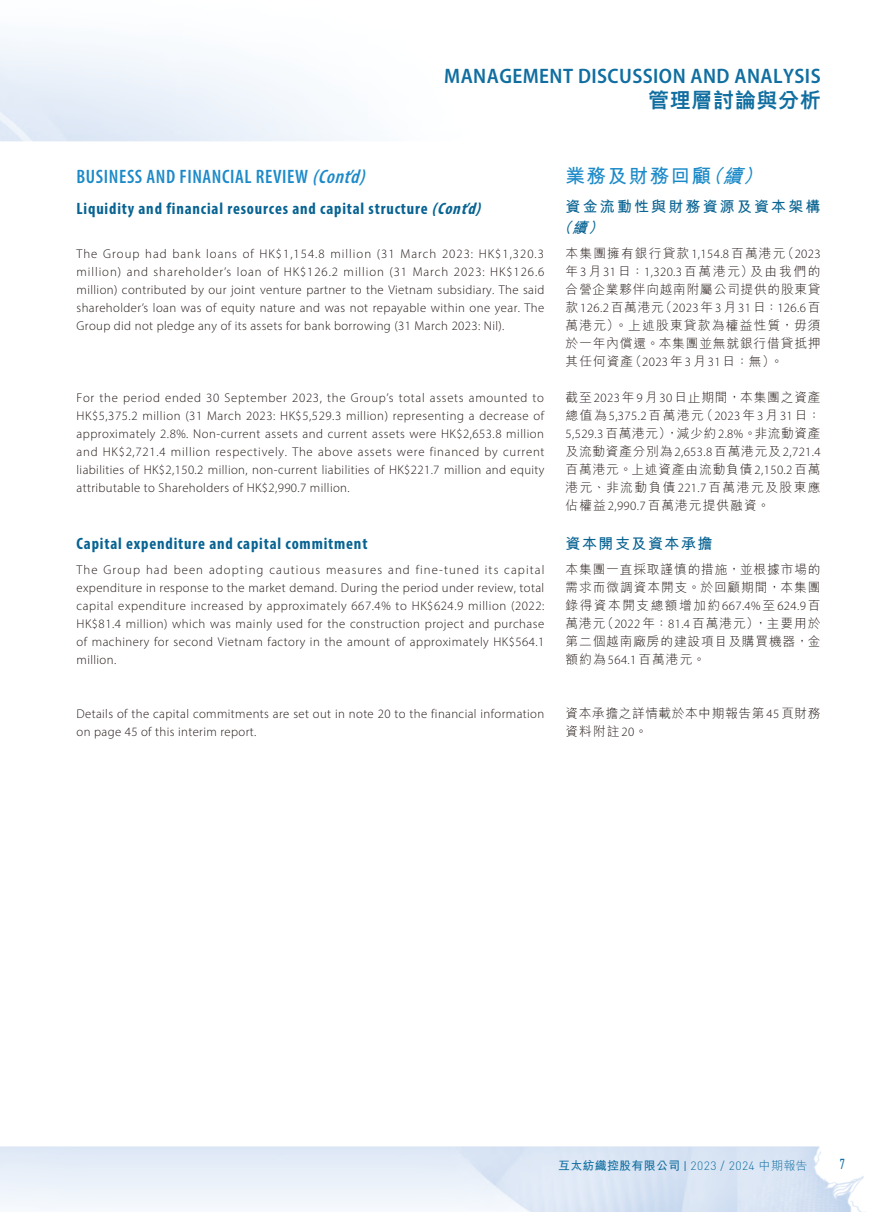
<style>
.page{position:relative;width:893px;height:1212px;background:#fff}
.page>*{position:absolute;margin:0;border:0;box-sizing:border-box;transform-origin:0 0}
.t1{font:600 semi-condensed 21px "Myriad Pro";letter-spacing:.02em;color:#106ea0}
.t2{font:800 21px "M Hei HK";letter-spacing:.03em;color:#106ea0}
.t3{font:600 condensed 19.5px "Myriad Pro";letter-spacing:.03em;color:#1c8ac8}
.t4{font:700 19.5px "M Hei HK";letter-spacing:.08em;color:#1c8ac8}
.t5{font:700 condensed 16.5px "Myriad Pro";letter-spacing:.05em;color:#086392}
.t6{font:700 15px "M Hei HK";letter-spacing:.145em;color:#086392}
.t7{font:700 15px "M Hei HK";letter-spacing:.1em;color:#086392}
.t8{font:italic 700 15px "M Hei HK";color:#086392}
.t9{font:15px "DIN Next LT Pro";color:#106ea0;scale:.7 1}
.t10{font:300 12.75px/18px "Myriad Pro";letter-spacing:.03em;color:#231916;text-align:justify}
.t11{font:300 12.75px/18px "M Hei HK";letter-spacing:.065em;color:#231916;text-align:justify}
.t12{font:300 12.75px/18px "M Hei HK";letter-spacing:.045em;color:#231916}
.t13{font:700 12px "M Hei HK";letter-spacing:.02em;color:#106ea0}
.s1{font-style:italic}
.s2{font-family:"Myriad Pro"}
.s3{font-family:"M Hei HK"}
.s4{font-family:"DIN Next LT Pro";font-weight:400}
.s5{font-family:"DIN Pro";font-weight:300}
.s6{font-weight:300}
</style>
<div class="page">
<h1 class="t1" style="left:444px;top:62px;width:378px">MANAGEMENT DISCUSSION AND ANALYSIS</h1>
<h1 class="t2" style="left:648px;top:90px;width:174px">管理層討論與分析</h1>
<h2 class="t3" style="left:77px;top:165px;width:295px">BUSINESS AND FINANCIAL REVIEW <span class="s1">(Cont’d)</span></h2>
<p class="t5" style="left:77px;top:198px;width:410px">Liquidity and financial resources and capital structure <span class="s1">(Cont’d)</span></p>
<p class="t10" style="left:77px;top:244px;width:469px">The Group had bank loans of HK$1,154.8 million (31 March 2023: HK$1,320.3 million) and shareholder’s loan of HK$126.2 million (31 March 2023: HK$126.6 million) contributed by our joint venture partner to the Vietnam subsidiary. The said shareholder’s loan was of equity nature and was not repayable within one year. The Group did not pledge any of its assets for bank borrowing (31 March 2023: Nil).</p>
<p class="t10" style="left:77px;top:388px;width:469px">For the period ended 30 September 2023, the Group’s total assets amounted to HK$5,375.2 million (31 March 2023: HK$5,529.3 million) representing a decrease of approximately 2.8%. Non-current assets and current assets were HK$2,653.8 million and HK$2,721.4 million respectively. The above assets were financed by current liabilities of HK$2,150.2 million, non-current liabilities of HK$221.7 million and equity attributable to Shareholders of HK$2,990.7 million.</p>
<p class="t5" style="left:77px;top:533px;width:292px">Capital expenditure and capital commitment</p>
<p class="t10" style="left:77px;top:560px;width:469px">The Group had been adopting cautious measures and fine-tuned its capital expenditure in response to the market demand. During the period under review, total capital expenditure increased by approximately 667.4% to HK$624.9 million (2022:<br>HK$81.4 million) which was mainly used for the construction project and purchase of machinery for second Vietnam factory in the amount of approximately HK$564.1 million.</p>
<p class="t10" style="left:77px;top:704px;width:469px">Details of the capital commitments are set out in note 20 to the financial information on page 45 of this interim report.</p>
<h2 class="t4" style="left:566px;top:162px;width:205px">業務及財務回顧<span class="s1">（續）</span></h2>
<p class="t6" style="left:566px;top:196px;width:257px">資金流動性與財務資源及資本架構</p>
<p class="t8" style="left:556px;top:217px;width:53px">（續）</p>
<p class="t11" style="left:566px;top:244px;width:257px">本集團擁有銀行貸款<span class="s2">1,154.8</span>百萬港元（<span class="s2">2023</span>年<span class="s2">3</span>月<span class="s2">31</span>日：<span class="s2">1,320.3</span>百萬港元）及由我們的合營企業夥伴向越南附屬公司提供的股東貸</p>
<p class="t10" style="left:566px;top:298px;width:257px"><span class="s3">款</span>126.2<span class="s3">百萬港元（</span>2023<span class="s3">年</span>3<span class="s3">月</span>31<span class="s3">日：</span>126.6<span class="s3">百</span></p>
<p class="t11" style="left:566px;top:316px;width:257px">萬港元）。上述股東貸款為權益性質，毋須於一年內償還。本集團並無就銀行借貸抵押其任何資產（<span class="s2">2023</span>年<span class="s2">3</span>月<span class="s2">31</span>日：無）。</p>
<p class="t11" style="left:566px;top:388px;width:257px">截至<span class="s2">2023</span>年<span class="s2">9</span>月<span class="s2">30</span>日止期間，本集團之資產</p>
<p class="t10" style="left:566px;top:407px;width:257px"><span class="s3">總值為</span>5,375.2<span class="s3">百萬港元（</span>2023<span class="s3">年</span>3<span class="s3">月</span>31<span class="s3">日：</span></p>
<p class="t12" style="left:566px;top:424px;width:257px"><span class="s2">5,529.3</span>百萬港元），減少約<span class="s2">2.8%</span>。非流動資產</p>
<p class="t10" style="left:566px;top:443px;width:257px"><span class="s3">及流動資產分別為</span>2,653.8<span class="s3">百萬港元及</span>2,721.4</p>
<p class="t11" style="left:566px;top:460px;width:257px">百萬港元。上述資產由流動負債<span class="s2">2,150.2</span>百萬港元、非流動負債<span class="s2">221.7</span>百萬港元及股東應佔權益<span class="s2">2,990.7</span>百萬港元提供融資。</p>
<p class="t7" style="left:566px;top:533px;width:148px">資本開支及資本承擔</p>
<p class="t11" style="left:565px;top:560px;width:257px">本集團一直採取謹慎的措施，並根據市場的需求而微調資本開支。於回顧期間，本集團錄得資本開支總額增加約<span class="s2">667.4%</span>至<span class="s2">624.9</span>百萬港元（<span class="s2">2022</span>年：<span class="s2">81.4</span>百萬港元），主要用於第二個越南廠房的建設項目及購買機器，金額約為<span class="s2">564.1</span>百萬港元。</p>
<p class="t12" style="left:565px;top:704px;width:257px">資本承擔之詳情載於本中期報告第<span class="s2">45</span>頁財務資料附註<span class="s2">20</span>。</p>
<p class="t13" style="left:558px;top:1156px;width:251px">互太紡織控股有限公司 <span class="s4">|</span> <span class="s5">2023 / 2024</span> <span class="s6">中期報告</span></p>
<p class="t9" style="left:840px;top:1155px;width:10px">7</p>
</div>
